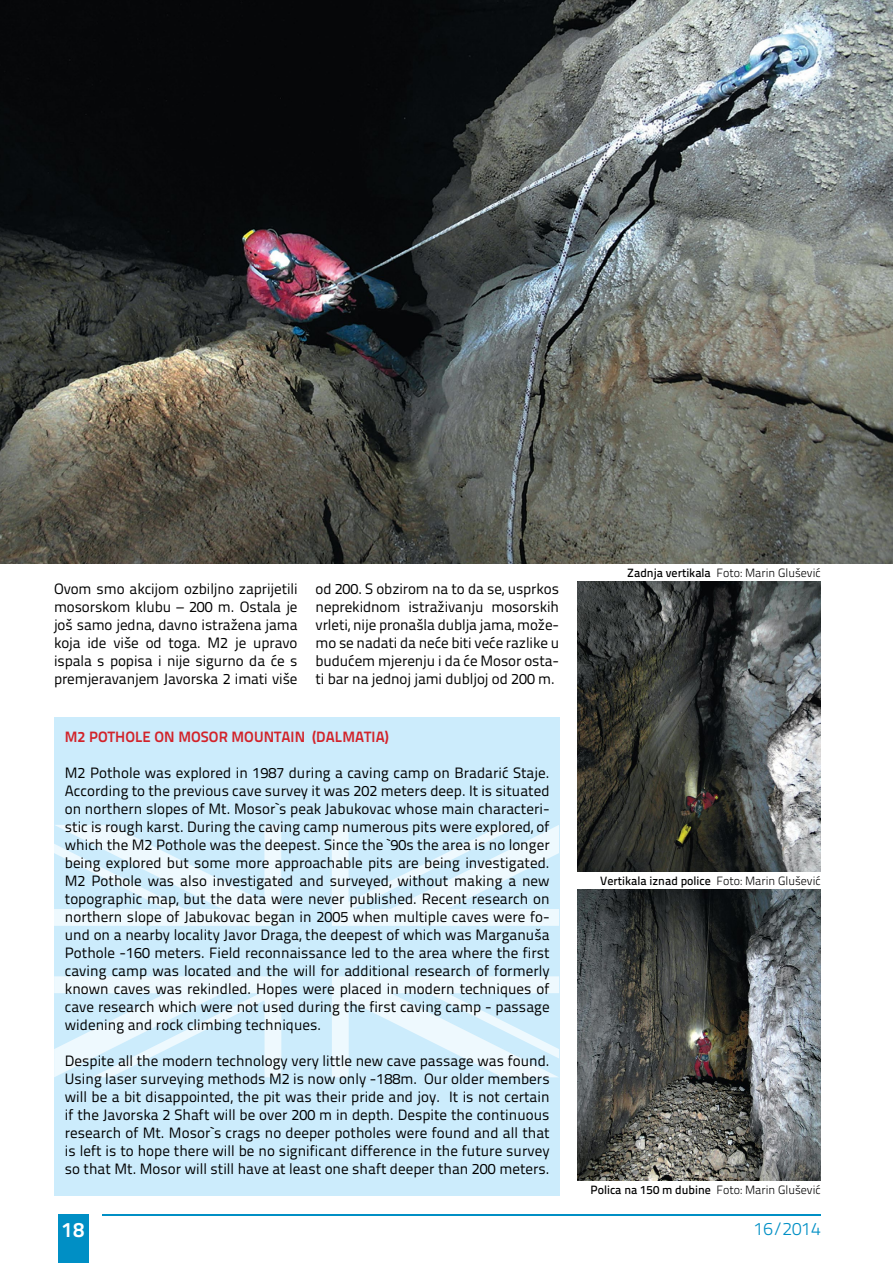
<style>
.page{position:relative;width:893px;height:1263px;background:#fff}
.page>*{position:absolute;margin:0;border:0;box-sizing:border-box;transform-origin:0 0}
.t1{font:21px "Titillium Maps 29 L 800 wt";color:#fff}
.t2{font:18px "Titillium Text 22 L 250 wt";color:#008fc5}
.t3{font:15px/18px "Titillium Text 22 L 400 wt";color:#000;text-align:justify}
.t4{font:15px "Titillium Text 22 L 800 wt";letter-spacing:.005em;color:#d2232a}
.t5{font:12px "Titillium Text 22 L 600 wt";color:#000}
.t6{font:12px "Titillium Text 22 L 250 wt";color:#000}
.s1{font-family:"Titillium Text 22 L 600 wt"}
.s2{font-family:"Titillium Text 22 L 250 wt"}
</style>
<div class="page">
<div style="left:58px;top:1214px;width:30px;height:49px;background:#008fc5"></div>
<hr style="left:102px;top:1214px;width:719px;height:1px;background:#008fc5">
<div style="left:54px;top:717px;width:505px;height:478px;background:#ccecfc"></div>
<svg style="left:54px;top:825px;width:505px;height:252px"></svg>
<img style="left:577px;top:581px;width:244px;height:290px">
<img style="left:0;top:0;width:893px;height:563px">
<img style="left:577px;top:889px;width:244px;height:292px">
<p class="t3" style="left:54px;top:579px;width:245px">Ovom smo akcijom ozbiljno zaprijetili mosorskom klubu – 200 m. Ostala je još samo jedna, davno istražena jama koja ide više od toga. M2 je upravo ispala s popisa i nije sigurno da će s premjeravanjem Javorska 2 imati više</p>
<p class="t3" style="left:316px;top:579px;width:245px">od 200. S obzirom na to da se, usprkos neprekidnom istraživanju mosorskih vrleti, nije pronašla dublja jama, može&shy;mo se nadati da neće biti veće razlike u budućem mjerenju i da će Mosor osta&shy;ti bar na jednoj jami dubljoj od 200 m.</p>
<p class="t4" style="left:65px;top:725px;width:325px">M2 POTHOLE ON MOSOR MOUNTAIN (DALMATIA)</p>
<p class="t3" style="left:65px;top:763px;width:486px">M2 Pothole was explored in 1987 during a caving camp on Bradarić Staje.<br>According to the previous cave survey it was 202 meters deep. It is situated on northern slopes of Mt. Mosor`s peak Jabukovac whose main characteri&shy;stic is rough karst. During the caving camp numerous pits were explored, of which the M2 Pothole was the deepest. Since the `90s the area is no longer being explored but some more approachable pits are being investigated.<br>M2 Pothole was also investigated and surveyed, without making a new topographic map, but the data were never published. Recent research on northern slope of Jabukovac began in 2005 when multiple caves were fo&shy;und on a nearby locality Javor Draga, the deepest of which was Marganuša Pothole -160 meters. Field reconnaissance led to the area where the first caving camp was located and the will for additional research of formerly known caves was rekindled. Hopes were placed in modern techniques of cave research which were not used during the first caving camp - passage widening and rock climbing techniques.</p>
<p class="t3" style="left:65px;top:1051px;width:486px">Despite all the modern technology very little new cave passage was found.<br>Using laser surveying methods M2 is now only -188m. Our older members will be a bit disappointed, the pit was their pride and joy. It is not certain if the Javorska 2 Shaft will be over 200 m in depth. Despite the continuous research of Mt. Mosor`s crags no deeper potholes were found and all that is left is to hope there will be no significant difference in the future survey so that Mt. Mosor will still have at least one shaft deeper than 200 meters.</p>
<p class="t6" style="left:627px;top:564px;width:195px"><span class="s1">Zadnja vertikala</span> Foto: Marin Glušević</p>
<p class="t5" style="left:600px;top:871px;width:222px">Vertikala iznad police <span class="s2">Foto: Marin Glušević</span></p>
<p class="t5" style="left:590px;top:1181px;width:232px">Polica na 150 m dubine <span class="s2">Foto: Marin Glušević</span></p>
<h1 class="t1" style="left:62px;top:1213px;width:24px">18</h1>
<p class="t2" style="left:754px;top:1215px;width:68px">16/2014</p>
</div>
